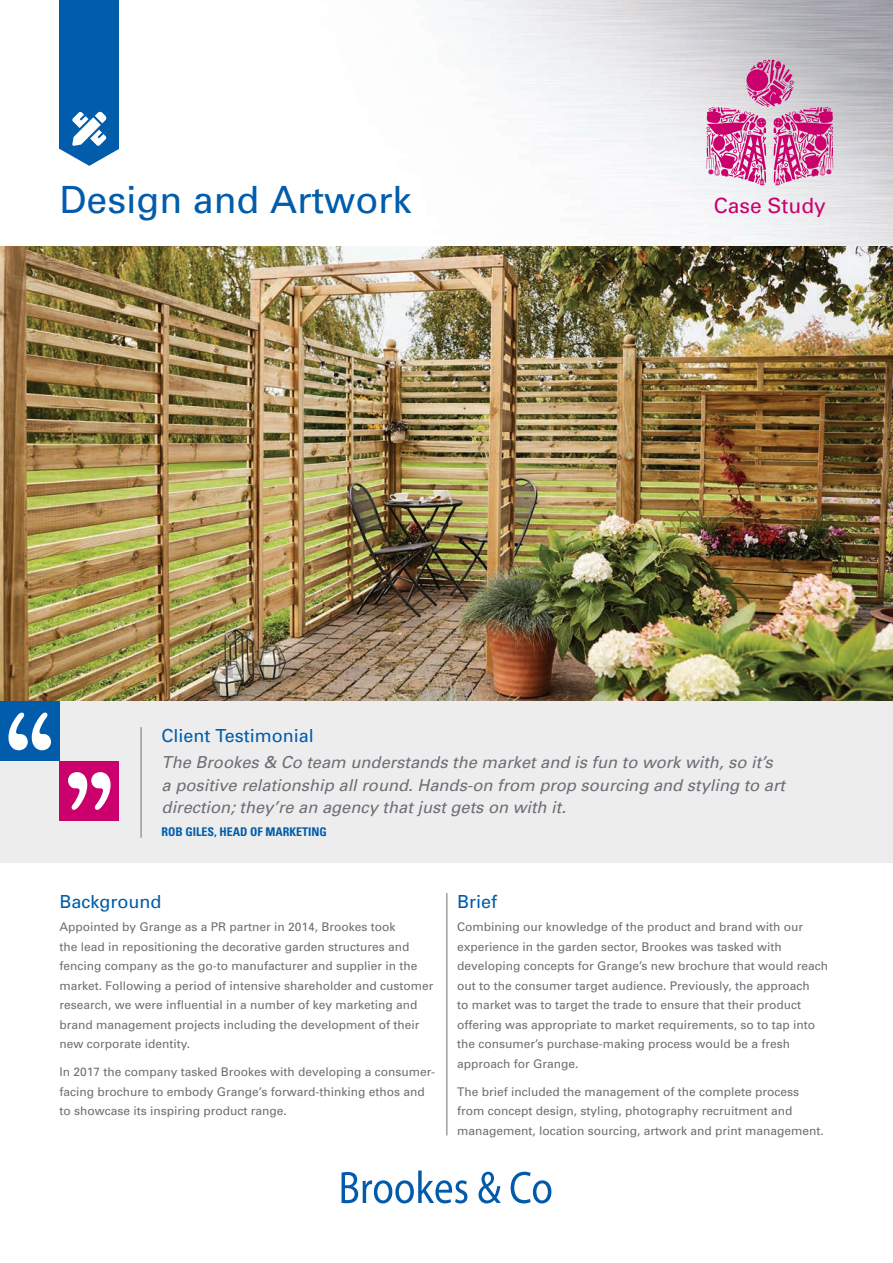
<style>
.page{position:relative;width:893px;height:1263px;background:#fff}
.page>*{position:absolute;margin:0;border:0;box-sizing:border-box;transform-origin:0 0}
.t1{font:37.5px "Univers";color:#015dab}
.t2{font:21px "Univers";color:#ca016c}
.t3{font:18px "Univers";color:#015dab}
.t4{font:italic 16.5px/22.5px "Univers";color:#6c7075}
.t5{font:12px/19.5px "Univers";color:#6c7075}
.t6{font:700 condensed 12px "Univers";color:#015dab}
</style>
<div class="page">
<img style="left:238px;top:0;width:655px;height:247px">
<hr style="left:446px;top:893px;width:1px;height:242px;background:#6c7075">
<svg style="left:706px;top:60px;width:127px;height:126px;background:#d48bb4"></svg>
<img style="left:0;top:247px;width:893px;height:455px">
<svg style="left:342px;top:1170px;width:125px;height:33px"></svg>
<svg style="left:478px;top:1172px;width:23px;height:31px"></svg>
<svg style="left:511px;top:1172px;width:40px;height:31px"></svg>
<div style="left:0;top:702px;width:893px;height:161px;background:#ededee"></div>
<div style="left:0;top:702px;width:60px;height:59px;background:#015dab"></div>
<svg style="left:8px;top:712px;width:43px;height:38px"></svg>
<div style="left:60px;top:761px;width:59px;height:60px;background:#ca016c"></div>
<hr style="left:141px;top:727px;width:1px;height:111px;background:#6c7075">
<svg style="left:68px;top:772px;width:43px;height:38px"></svg>
<div style="left:60px;top:0;width:59px;height:149px;background:#015dab"></div>
<svg style="left:60px;top:112px;width:59px;height:54px"></svg>
<h1 class="t1" style="left:60px;top:176px;width:354px">Design and Artwork</h1>
<h2 class="t2" style="left:714px;top:192px;width:114px">Case Study</h2>
<h3 class="t3" style="left:162px;top:724px;width:154px">Client Testimonial</h3>
<h3 class="t4" style="left:162px;top:751px;width:625px">The Brookes &amp; Co team understands the market and is fun to work with, so it’s a positive relationship all round. Hands-on from prop sourcing and styling to art direction; they’re an agency that just gets on with it.</h3>
<p class="t6" style="left:162px;top:825px;width:167px">ROB GILES, HEAD OF MARKETING</p>
<h3 class="t3" style="left:60px;top:890px;width:104px">Background</h3>
<p class="t5" style="left:60px;top:917px;width:376px">Appointed by Grange as a PR partner in 2014, Brookes took<br>the lead in repositioning the decorative garden structures and fencing company as the go-to manufacturer and supplier in the market. Following a period of intensive shareholder and customer research, we were influential in a number of key marketing and brand management projects including the development of their new corporate identity.</p>
<p class="t5" style="left:60px;top:1062px;width:377px">In 2017 the company tasked Brookes with developing a consumer&shy;facing brochure to embody Grange’s forward-thinking ethos and to showcase its inspiring product range.</p>
<h3 class="t3" style="left:457px;top:890px;width:42px">Brief</h3>
<p class="t5" style="left:457px;top:917px;width:373px">Combining our knowledge of the product and brand with our experience in the garden sector, Brookes was tasked with developing concepts for Grange’s new brochure that would reach out to the consumer target audience. Previously, the approach<br>to market was to target the trade to ensure that their product offering was appropriate to market requirements, so to tap into the consumer’s purchase-making process would be a fresh approach for Grange.</p>
<p class="t5" style="left:457px;top:1081px;width:368px">The brief included the management of the complete process from concept design, styling, photography recruitment and management, location sourcing, artwork and print management.</p>
</div>
